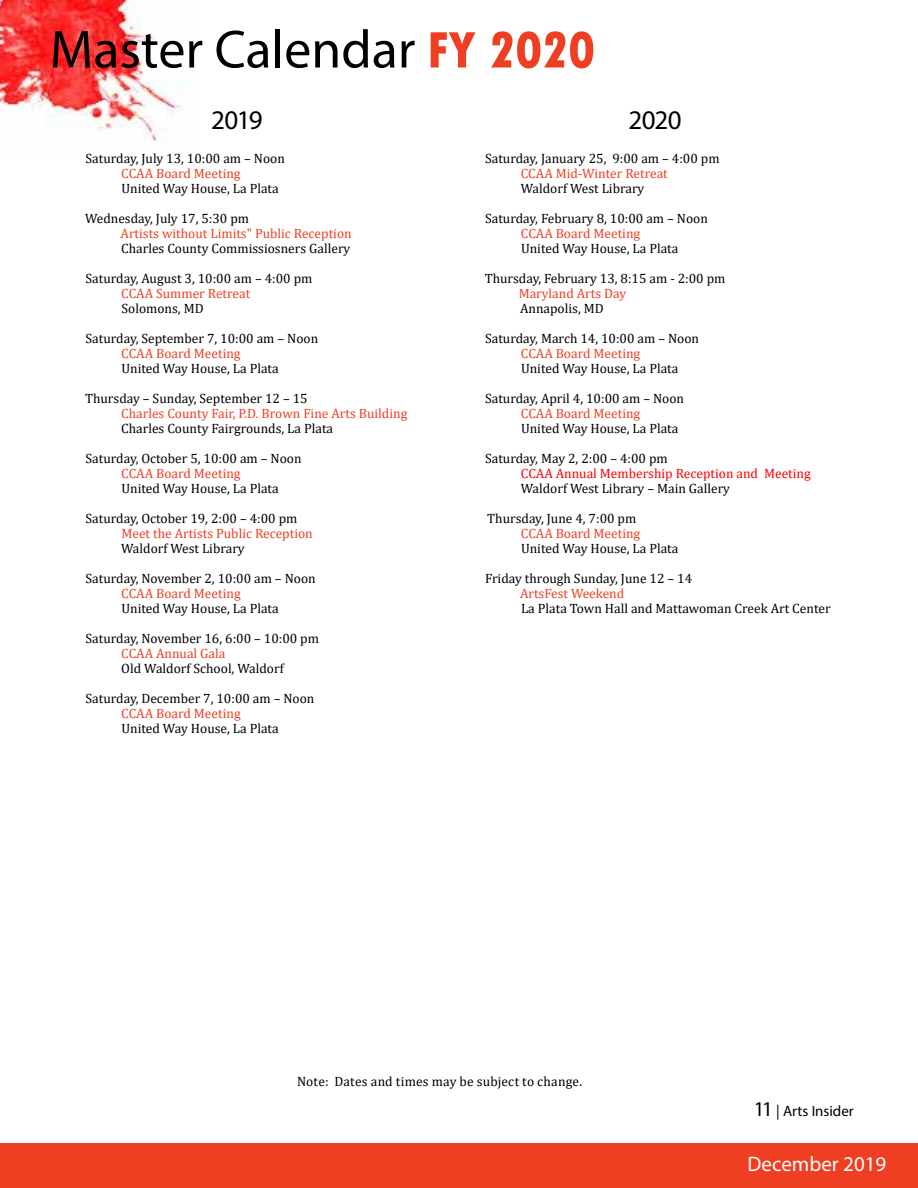
<style>
.page{position:relative;width:918px;height:1188px;background:#fff}
.page>*{position:absolute;margin:0;border:0;box-sizing:border-box;transform-origin:0 0}
.t1{font:54px "Myriad Pro";color:#000}
.t2{font:27px "Myriad Pro";color:#000}
.t3{font:21px "Myriad Pro";color:#fff}
.t4{font:15px "Myriad Pro";color:#000}
.t5{font:13.5px "Cambria";color:#000}
.t6{font:13.5px "Cambria";color:#ef3f23}
.t7{font:13.5px "Cambria";color:#f00}
.s1{font-family:"Tw Cen";font-weight:800;font-stretch:condensed;color:#ef3f23}
.s2{font-size:21px}
</style>
<div class="page">
<div style="left:0;top:1143px;width:918px;height:45px;background:#ef3f23"></div>
<img style="left:0;top:0;width:189px;height:141px">
<h1 class="t1" style="left:50px;top:16px;width:547px">Master Calendar <span class="s1">FY 2020</span></h1>
<h2 class="t2" style="left:211px;top:103px;width:53px">2019</h2>
<h2 class="t2" style="left:629px;top:103px;width:55px">2020</h2>
<p class="t5" style="left:85px;top:151px;width:201px">Saturday, July 13, 10:00 am – Noon</p>
<p class="t6" style="left:121px;top:166px;width:121px">CCAA Board Meeting</p>
<p class="t5" style="left:121px;top:181px;width:159px">United Way House, La Plata</p>
<p class="t5" style="left:85px;top:211px;width:166px">Wednesday, July 17, 5:30 pm</p>
<p class="t6" style="left:121px;top:226px;width:233px">Artists without Limits" Public Reception</p>
<p class="t5" style="left:121px;top:241px;width:231px">Charles County Commissiosners Gallery</p>
<p class="t5" style="left:85px;top:271px;width:228px">Saturday, August 3, 10:00 am – 4:00 pm</p>
<p class="t6" style="left:121px;top:286px;width:131px">CCAA Summer Retreat</p>
<p class="t5" style="left:122px;top:301px;width:84px">Solomons, MD</p>
<p class="t5" style="left:85px;top:331px;width:234px">Saturday, September 7, 10:00 am – Noon</p>
<p class="t6" style="left:121px;top:346px;width:121px">CCAA Board Meeting</p>
<p class="t5" style="left:121px;top:361px;width:159px">United Way House, La Plata</p>
<p class="t5" style="left:85px;top:391px;width:224px">Thursday – Sunday, September 12 – 15</p>
<p class="t6" style="left:121px;top:406px;width:288px">Charles County Fair, P.D. Brown Fine Arts Building</p>
<p class="t5" style="left:121px;top:421px;width:214px">Charles County Fairgrounds, La Plata</p>
<p class="t5" style="left:85px;top:451px;width:218px">Saturday, October 5, 10:00 am – Noon</p>
<p class="t6" style="left:121px;top:466px;width:121px">CCAA Board Meeting</p>
<p class="t5" style="left:121px;top:481px;width:159px">United Way House, La Plata</p>
<p class="t5" style="left:85px;top:511px;width:213px">Saturday, October 19, 2:00 – 4:00 pm</p>
<p class="t6" style="left:121px;top:526px;width:193px">Meet the Artists Public Reception</p>
<p class="t5" style="left:121px;top:541px;width:125px">Waldorf West Library</p>
<p class="t5" style="left:86px;top:571px;width:232px">Saturday, November 2, 10:00 am – Noon</p>
<p class="t6" style="left:121px;top:586px;width:121px">CCAA Board Meeting</p>
<p class="t5" style="left:121px;top:601px;width:159px">United Way House, La Plata</p>
<p class="t5" style="left:86px;top:631px;width:235px">Saturday, November 16, 6:00 – 10:00 pm</p>
<p class="t6" style="left:121px;top:646px;width:106px">CCAA Annual Gala</p>
<p class="t5" style="left:121px;top:661px;width:164px">Old Waldorf School, Waldorf</p>
<p class="t5" style="left:86px;top:691px;width:231px">Saturday, December 7, 10:00 am – Noon</p>
<p class="t6" style="left:121px;top:706px;width:121px">CCAA Board Meeting</p>
<p class="t5" style="left:121px;top:721px;width:159px">United Way House, La Plata</p>
<p class="t5" style="left:485px;top:151px;width:236px">Saturday, January 25, 9:00 am – 4:00 pm</p>
<p class="t6" style="left:521px;top:166px;width:149px">CCAA Mid-Winter Retreat</p>
<p class="t5" style="left:521px;top:181px;width:125px">Waldorf West Library</p>
<p class="t5" style="left:485px;top:211px;width:224px">Saturday, February 8, 10:00 am – Noon</p>
<p class="t6" style="left:521px;top:226px;width:121px">CCAA Board Meeting</p>
<p class="t5" style="left:521px;top:241px;width:159px">United Way House, La Plata</p>
<p class="t5" style="left:485px;top:271px;width:242px">Thursday, February 13, 8:15 am - 2:00 pm</p>
<p class="t6" style="left:519px;top:286px;width:109px">Maryland Arts Day</p>
<p class="t5" style="left:520px;top:301px;width:85px">Annapolis, MD</p>
<p class="t5" style="left:485px;top:331px;width:216px">Saturday, March 14, 10:00 am – Noon</p>
<p class="t6" style="left:521px;top:346px;width:121px">CCAA Board Meeting</p>
<p class="t5" style="left:521px;top:361px;width:159px">United Way House, La Plata</p>
<p class="t5" style="left:485px;top:391px;width:201px">Saturday, April 4, 10:00 am – Noon</p>
<p class="t6" style="left:521px;top:406px;width:121px">CCAA Board Meeting</p>
<p class="t5" style="left:521px;top:421px;width:159px">United Way House, La Plata</p>
<p class="t5" style="left:485px;top:451px;width:184px">Saturday, May 2, 2:00 – 4:00 pm</p>
<p class="t7" style="left:521px;top:466px;width:291px">CCAA Annual Membership Reception and Meeting</p>
<p class="t5" style="left:521px;top:481px;width:211px">Waldorf West Library – Main Gallery</p>
<p class="t5" style="left:487px;top:511px;width:151px">Thursday, June 4, 7:00 pm</p>
<p class="t6" style="left:521px;top:526px;width:121px">CCAA Board Meeting</p>
<p class="t5" style="left:521px;top:541px;width:159px">United Way House, La Plata</p>
<p class="t5" style="left:485px;top:571px;width:209px">Friday through Sunday, June 12 – 14</p>
<p class="t6" style="left:520px;top:586px;width:106px">ArtsFest Weekend</p>
<p class="t5" style="left:521px;top:601px;width:311px">La Plata Town Hall and Mattawoman Creek Art Center</p>
<p class="t5" style="left:297px;top:1073px;width:287px">Note: Dates and times may be subject to change.</p>
<p class="t4" style="left:754px;top:1102px;width:101px"><span class="s2">11</span> | Arts Insider</p>
<h3 class="t3" style="left:747px;top:1151px;width:140px">December 2019</h3>
</div>
